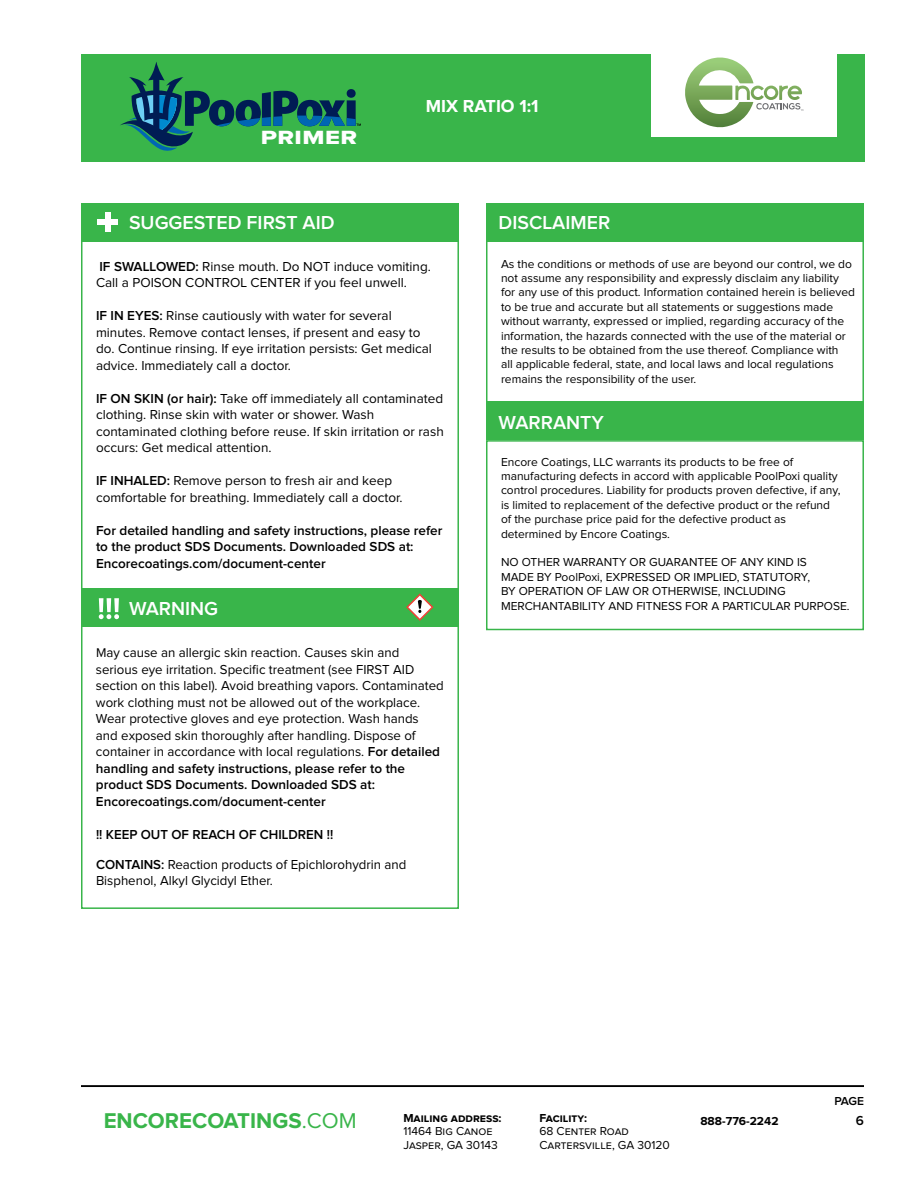
<style>
.page{position:relative;width:918px;height:1188px;background:#fff}
.page>*{position:absolute;margin:0;border:0;box-sizing:border-box;transform-origin:0 0}
.t1{font:700 22.2px "Proxima Nova";color:#39b54a}
.t2{font:22.2px "Proxima Nova";color:#39b54a}
.t3{font:19.8px "Proxima Nova Extrabld";letter-spacing:.02em;color:#fff;scale:1.28 1}
.t4{font:600 19.5px "Proxima Nova";color:#fff}
.t5{font:700 18px "Proxima Nova";color:#fff}
.t6{font:13.5px/16.5px "Proxima Nova";color:#000}
.t7{font:600 13.5px/16.5px "Proxima Nova";color:#000}
.t8{font:12px/14.4px "Proxima Nova";color:#000}
.t9{font:700 12px "Proxima Nova";color:#000}
.t10{font:600 12px "Proxima Nova";color:#000}
.s1{font-weight:600}
.s2{font-size:13.2px}
.s3{font-weight:700}
</style>
<div class="page">
<hr style="left:81px;top:1085px;width:783px;height:2px;background:#000">
<div style="left:81px;top:203px;width:378px;height:38px;background:#39b54a"></div>
<div style="left:97px;top:219px;width:21px;height:5px;background:#fff"></div>
<div style="left:105px;top:212px;width:5px;height:20px;background:#fff"></div>
<div style="left:81px;top:623px;width:378px;height:286px;border:2px solid #39b54a"></div>
<div style="left:81px;top:588px;width:378px;height:38px;background:#39b54a"></div>
<svg style="left:99px;top:598px;width:20px;height:21px"></svg>
<svg style="left:406px;top:593px;width:28px;height:28px"></svg>
<div style="left:486px;top:238px;width:378px;height:165px;border:2px solid #39b54a"></div>
<div style="left:486px;top:203px;width:378px;height:38px;background:#39b54a"></div>
<div style="left:486px;top:440px;width:378px;height:190px;border:2px solid #39b54a"></div>
<div style="left:486px;top:402px;width:378px;height:38px;background:#39b54a"></div>
<div style="left:81px;top:54px;width:784px;height:108px;background:#39b54a"></div>
<svg style="left:120px;top:62px;width:241px;height:89px"></svg>
<div style="left:652px;top:50px;width:185px;height:87px;background:#fff"></div>
<svg style="left:685px;top:58px;width:118px;height:69px"></svg>
<h2 class="t3" style="left:261px;top:129px;width:77px">PRIMER</h2>
<h3 class="t4" style="left:129px;top:213px;width:66px">SUGGESTED</h3>
<h3 class="t4" style="left:247px;top:213px;width:22px">FIRST</h3>
<h3 class="t4" style="left:303px;top:213px;width:12px">AID</h3>
<h3 class="t5" style="left:426px;top:98px;width:114px">Mix Ratio 1:1</h3>
<h3 class="t4" style="left:499px;top:213px;width:113px">Disclaimer</h3>
<p class="t6" style="left:96px;top:258px;width:336px;text-indent:100px"><span class="s1">:</span> Rinse mouth. Do NOT induce vomiting.<br>Call a POISON CONTROL CENTER if you feel unwell.</p>
<p class="t7" style="left:96px;top:308px;width:40px">IF IN EYES</p>
<p class="t7" style="left:99px;top:258px;width:25px">IF SWALLOWED</p>
<p class="t6" style="left:96px;top:308px;width:338px;text-indent:63px"><span class="s1">:</span> Rinse cautiously with water for several minutes. Remove contact lenses, if present and easy to do. Continue rinsing. If eye irritation persists: Get medical advice. Immediately call a doctor.</p>
<p class="t6" style="left:96px;top:390px;width:349px"><span class="s1">IF ON SKIN (or hair):</span> Take off immediately all contaminated clothing. Rinse skin with water or shower. Wash contaminated clothing before reuse. If skin irritation or rash occurs: Get medical attention.</p>
<p class="t7" style="left:96px;top:473px;width:24px">IF INHALED</p>
<p class="t6" style="left:96px;top:473px;width:308px;text-indent:71px"><span class="s1">:</span> Remove person to fresh air and keep comfortable for breathing. Immediately call a doctor.</p>
<p class="t7" style="left:96px;top:522px;width:348px">For detailed handling and safety instructions, please refer to the product SDS</p>
<p class="t7" style="left:214px;top:539px;width:166px">Documents. Downloaded SDS</p>
<p class="t7" style="left:399px;top:539px;width:16px">at:</p>
<p class="t7" style="left:96px;top:555px;width:231px">Encorecoatings.com/document-center</p>
<h3 class="t4" style="left:129px;top:600px;width:14px">WARNIN</h3>
<h3 class="t4" style="left:204px;top:600px;width:15px">G</h3>
<p class="t6" style="left:96px;top:645px;width:349px"><span class="s2">M</span>ay cause an allergic skin reaction. Causes skin and serious eye irritation. Specific treatment (see FIRST AID section on this label). Avoid breathing vapors. Contaminated work clothing must not be allowed out of the workplace.<br>Wear protective gloves and eye protection. Wash hands and exposed skin thoroughly after handling. Dispose of container in accordance with local regulations. <span class="s1">For detailed handling and safety instructions, please refer to the product SDS</span></p>
<p class="t7" style="left:175px;top:777px;width:166px">Documents. Downloaded SDS</p>
<p class="t7" style="left:360px;top:777px;width:16px">at:</p>
<p class="t7" style="left:96px;top:793px;width:231px">Encorecoatings.com/document-center</p>
<p class="t7" style="left:96px;top:827px;width:239px">!! Keep out of reach of children !!</p>
<p class="t7" style="left:96px;top:857px;width:18px">CONTAINS</p>
<p class="t6" style="left:96px;top:857px;width:312px;text-indent:65px"><span class="s1">:</span> Reaction products of Epichlorohydrin and<br>Bisphenol, Alkyl Glycidyl Ether.</p>
<p class="t8" style="left:501px;top:257px;width:356px">As the conditions or methods of use are beyond our control, we do not assume any responsibility and expressly disclaim any liability for any use of this product. Information contained herein is believed to be true and accurate but all statements or suggestions made without warranty, expressed or implied, regarding accuracy of the information, the hazards connected with the use of the material or the results to be obtained from the use thereof. Compliance with<br>all applicable federal, state, and local laws and local regulations remains the responsibility of the user.</p>
<h3 class="t4" style="left:499px;top:413px;width:107px">Warranty</h3>
<p class="t8" style="left:501px;top:455px;width:341px">Encore Coatings, LLC warrants its products to be free of manufacturing defects in accord with applicable PoolPoxi quality control procedures. Liability for products proven defective, if any, is limited to replacement of the defective product or the refund of the purchase price paid for the defective product as determined by Encore Coatings.</p>
<p class="t8" style="left:501px;top:556px;width:350px">NO OTH ER WARRANTY OR GUARANTEE OF ANY KIND IS<br>MADE BY PoolPoxi, EXPRESSED OR IMPLIED, STATUTORY,<br>BY OPERATION OF LAW OR OTH ERWISE, INCLUDING MERCHANTABILITY AND FITNESS FOR A PARTICULAR PURPOSE.</p>
<h1 class="t1" style="left:104px;top:1111px;width:117px">ENCORECOATI</h1>
<h1 class="t2" style="left:256px;top:1111px;width:102px"><span class="s3">NGS</span>.COM</h1>
<p class="t9" style="left:700px;top:1115px;width:80px">888-776-2242</p>
<p class="t9" style="left:403px;top:1112px;width:100px">Mailing address:</p>
<p class="t8" style="left:403px;top:1125px;width:96px;line-height:13.5px">11464 Big Canoe<br>Jasper, GA 30143</p>
<p class="t9" style="left:539px;top:1112px;width:49px">Facility:</p>
<p class="t8" style="left:539px;top:1125px;width:132px;line-height:13.5px">68 Center Road<br>Cartersville, GA 30120</p>
<p class="t10" style="left:834px;top:1096px;width:31px">Page</p>
<p class="t7" style="left:856px;top:1113px;width:10px">6</p>
</div>
